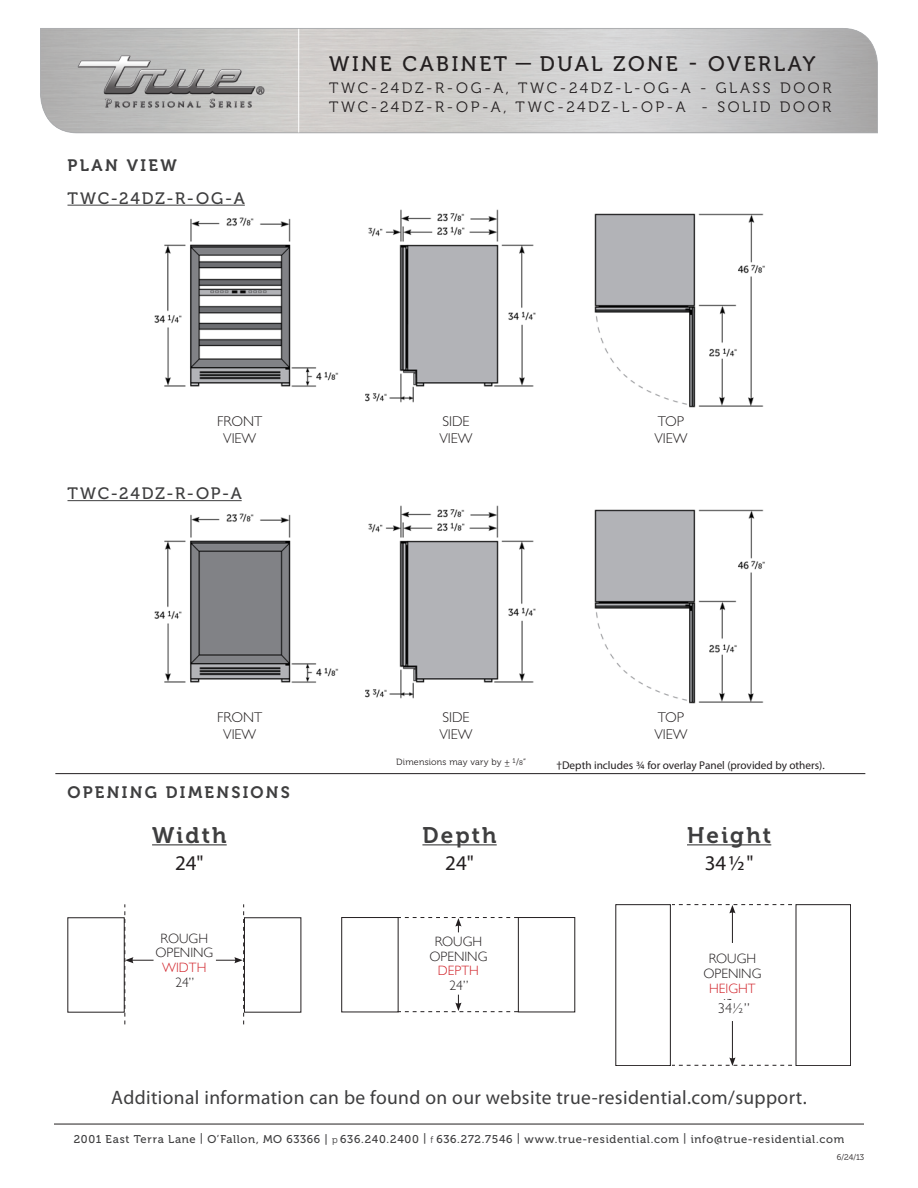
<style>
.page{position:relative;width:918px;height:1188px;background:#fff}
.page>*{position:absolute;margin:0;border:0;box-sizing:border-box;transform-origin:0 0}
.t1{font:22.5px "Museo 700";letter-spacing:.1em;color:#3e3e3f}
.t2{font:21px "Museo 500";letter-spacing:.12em;color:#231f20}
.p1_ChartValue-LDH{font:21px "Myriad Pro";color:#231f20}
.Fractions{font:19.5px "Myriad Pro";letter-spacing:.02em;color:#3e3e3f}
.t3{font:16.5px "Museo 500";letter-spacing:.11em;color:#3e3e3f}
.t4{font:16.5px "Museo 700";letter-spacing:.14em;color:#3e3e3f}
.t5{font:15px/19.2px "Museo 300";letter-spacing:.175em;color:#231f20}
.t6{font:300 14.25px "Gill Sans Std";color:#231f20}
.t7{font:300 13.5px/14.9px "Gill Sans";color:#231f20;text-align:center}
.t8{font:11.25px "Museo 500";letter-spacing:.065em;color:#3e3e3f}
.p1ChartFootnote{font:11.25px "Myriad Pro";color:#231f20}
.t9{font:9px "Museo 300";letter-spacing:.02em;color:#231f20}
.t10{font:8.7px "Gill Sans";color:#231f20}
.t11{font:8.25px "Museo 300";color:#231f20}
.s1{font-size:6.75px}
.s2{color:#d1232a}
.s3{font-weight:300;font-size:13.5px}
.s4{font-family:"Museo 300";font-size:9.75px}
</style>
<div class="page">
<svg style="left:40px;top:28px;width:838px;height:106px;background:#c7c7c6"></svg>
<hr style="left:298px;top:29px;width:1px;height:103px;background:#fff">
<hr style="left:54px;top:1124px;width:810px;height:1px;background:#231f20">
<img style="left:75px;top:54px;width:191px;height:55px">
<img style="left:67px;top:205px;width:698px;height:203px">
<img style="left:67px;top:501px;width:698px;height:203px">
<hr style="left:68px;top:205px;width:177px;height:1px;background:#3e3e3f">
<hr style="left:68px;top:500px;width:174px;height:1px;background:#3e3e3f">
<hr style="left:55px;top:773px;width:810px;height:1px;background:#231f20">
<div style="left:68px;top:917px;width:57px;height:96px;border:1px solid #231f20"></div>
<div style="left:244px;top:917px;width:57px;height:96px;border:1px solid #231f20"></div>
<svg style="left:125px;top:904px;width:29px;height:121px"></svg>
<svg style="left:216px;top:904px;width:28px;height:121px"></svg>
<svg style="left:398px;top:995px;width:120px;height:17px"></svg>
<svg style="left:398px;top:917px;width:120px;height:15px"></svg>
<div style="left:341px;top:917px;width:57px;height:95px;border:1px solid #231f20"></div>
<div style="left:518px;top:917px;width:57px;height:95px;border:1px solid #231f20"></div>
<div style="left:615px;top:904px;width:56px;height:162px;border:1px solid #231f20"></div>
<div style="left:796px;top:904px;width:55px;height:162px;border:1px solid #231f20"></div>
<hr style="left:732px;top:911px;width:1px;height:32px;background:#231f20">
<svg style="left:672px;top:904px;width:120px;height:9px"></svg>
<hr style="left:732px;top:1021px;width:1px;height:39px;background:#231f20">
<svg style="left:672px;top:1057px;width:120px;height:9px"></svg>
<hr style="left:152px;top:844px;width:75px;height:1px;background:#3e3e3f">
<hr style="left:422px;top:844px;width:75px;height:1px;background:#3e3e3f">
<hr style="left:687px;top:844px;width:84px;height:1px;background:#3e3e3f">
<p class="t4" style="left:68px;top:156px;width:111px">PLAN VIEW</p>
<p class="t3" style="left:68px;top:189px;width:179px">TWC-24DZ-R-OG-A</p>
<h2 class="t2" style="left:329px;top:52px;width:488px">WINE CABINET — DUAL ZONE - OVERLAY</h2>
<h3 class="t5" style="left:329px;top:79px;width:504px">TWC-24DZ-R-OG-A, TWC-24DZ-L-OG-A - GLASS DOOR<br>TWC-24DZ-R-OP-A, TWC-24DZ-L-OP-A - SOLID DOOR</h3>
<p class="t6" style="left:217px;top:413px;width:47px">FRONT</p>
<p class="t6" style="left:223px;top:431px;width:35px">VIEW</p>
<p class="t3" style="left:68px;top:484px;width:176px">TWC-24DZ-R-OP-A</p>
<p class="t6" style="left:442px;top:413px;width:29px">SIDE</p>
<p class="t6" style="left:439px;top:431px;width:35px">VIEW</p>
<p class="t6" style="left:658px;top:413px;width:28px">TOP</p>
<p class="t6" style="left:654px;top:431px;width:35px">VIEW</p>
<p class="t6" style="left:217px;top:709px;width:47px">FRONT</p>
<p class="t6" style="left:223px;top:726px;width:35px">VIEW</p>
<p class="t4" style="left:68px;top:783px;width:224px">OPENING DIMENSIONS</p>
<p class="t6" style="left:442px;top:709px;width:29px">SIDE</p>
<p class="t6" style="left:439px;top:726px;width:35px">VIEW</p>
<p class="t9" style="left:396px;top:757px;width:131px">Dimensions may vary by ± <sup>1</sup>/<span class="s1">8</span>”</p>
<p class="t6" style="left:658px;top:709px;width:28px">TOP</p>
<p class="t6" style="left:654px;top:726px;width:35px">VIEW</p>
<p class="p1ChartFootnote" style="left:556px;top:758px;width:270px">†Depth includes 3/4 for overlay Panel (provided by others).</p>
<p class="t1" style="left:152px;top:822px;width:76px">Width</p>
<p class="t1" style="left:422px;top:822px;width:76px">Depth</p>
<p class="t1" style="left:687px;top:822px;width:86px">Height</p>
<p class="p1_ChartValue-LDH" style="left:175px;top:850px;width:30px">24"</p>
<p class="p1_ChartValue-LDH" style="left:445px;top:850px;width:30px">24"</p>
<p class="p1_ChartValue-LDH" style="left:705px;top:850px;width:50px">341/2"</p>
<p class="t7" style="left:155px;top:931px;width:59px">ROUGH<br>OPENING<br><span class="s2">WIDTH<br></span>24”</p>
<p class="t7" style="left:429px;top:934px;width:59px">ROUGH<br>OPENING<br><span class="s2">DEPTH<br></span>24”</p>
<p class="t7" style="left:703px;top:951px;width:59px">ROUGH<br>OPENING<br><span class="s2">HEIGHT</span></p>
<p class="t10" style="left:709px;top:997px;width:25px"><span class="s3">34</span>1/2</p>
<p class="t7" style="left:732px;top:998px;width:29px">” min</p>
<p class="t6" style="left:718px;top:1000px;width:33px">34½”</p>
<p class="Fractions" style="left:111px;top:1086px;width:697px">Additional information can be found on our website true-residential.com/support.</p>
<p class="t8" style="left:74px;top:1133px;width:772px">2001 East Terra Lane | O’Fallon, MO 63366 | <span class="s4">p</span> 636.240.2400 | <span class="s4">f</span> 636.272.7546 | www.true-residential.com | info@true-residential.com</p>
<p class="t11" style="left:837px;top:1153px;width:29px">6/24/13</p>
</div>
